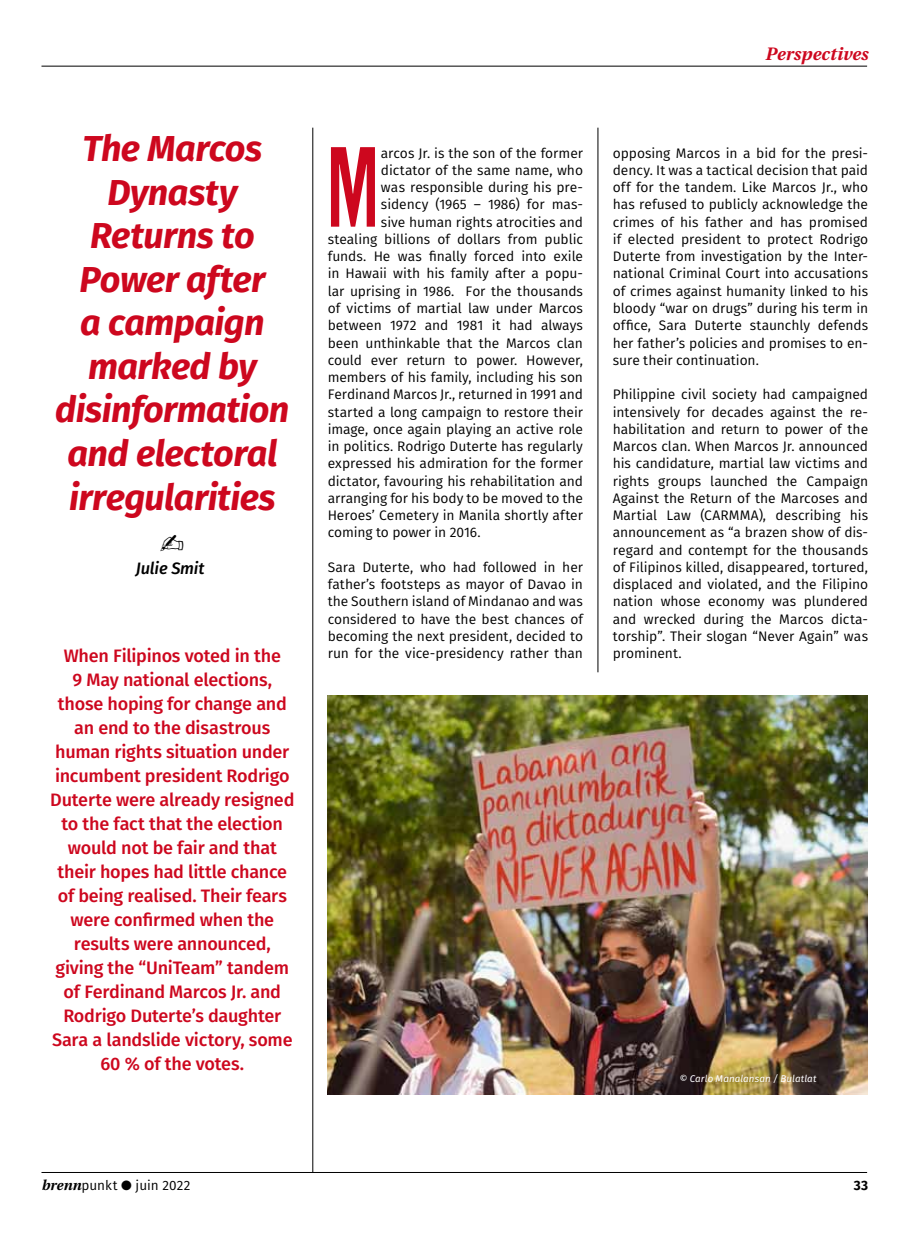
<style>
.page{position:relative;width:915px;height:1234px;background:#fff}
.page>*{position:absolute;margin:0;border:0;box-sizing:border-box;transform-origin:0 0}
.t1{font:105px "Built Titling Rg";color:#cd071e}
.t2{font:italic 700 36px/43.5px "Fira Sans";letter-spacing:-.015em;color:#cd071e;text-align:center}
.t3{font:500 18px/24px "Fira Sans";letter-spacing:-.015em;color:#cd071e;text-align:center}
.t4{font:italic 700 18px "Heuristica";letter-spacing:.01em;color:#cd071e}
.t5{font:italic 500 16.5px "Fira Sans";letter-spacing:-.01em;color:#000}
.t6{font:13.8px/17.2px "Fira Sans";letter-spacing:-.005em;color:#000;text-align:justify}
.t7{font:13.5px "Fira Sans";letter-spacing:.005em;color:#000}
.t8{font:700 13.5px "Fira Sans";color:#000}
.t9{font:italic 9.75px "Fira Sans";letter-spacing:.01em;color:#fff}
.s1{font-family:"Heuristica";font-weight:700;font-style:italic;font-size:14.25px}
</style>
<div class="page">
<hr style="left:312px;top:128px;width:1px;height:1043px;background:#000">
<hr style="left:597px;top:128px;width:1px;height:544px;background:#000">
<hr style="left:41px;top:66px;width:825px;height:1px;background:#000">
<hr style="left:41px;top:1171px;width:825px;height:1px;background:#000">
<img style="left:327px;top:695px;width:539px;height:398px">
<h2 class="t2" style="left:55px;top:124px;width:235px">The Marcos<br>Dynasty<br>Returns to<br>Power after<br>a campaign marked by disinformation and electoral irregularities</h2>
<p class="t5" style="left:136px;top:555px;width:70px">Julie Smit</p>
<p class="t3" style="left:50px;top:642px;width:246px">When Filipinos voted in the<br>9 May national elections, those hoping for change and an end to the disastrous human rights situation under incumbent president Rodrigo<br>Duterte were already resigned to the fact that the election would not be fair and that their hopes had little chance of being realised. Their fears were confirmed when the results were announced, giving the “UniTeam” tandem of Ferdinand Marcos Jr. and<br>Rodrigo Duterte’s daughter<br>Sara a landslide victory, some<br>60 % of the votes.</p>
<h3 class="t4" style="left:764px;top:40px;width:105px">Perspectives</h3>
<h1 class="t1" style="left:327px;top:125px;width:52px">M</h1>
<p class="t6" style="left:381px;top:144px;width:203px">arcos Jr. is the son of the former</p>
<p class="t6" style="left:381px;top:161px;width:203px">dictator of the same name, who</p>
<p class="t6" style="left:381px;top:178px;width:203px">was responsible during his pre-</p>
<p class="t6" style="left:381px;top:195px;width:203px">sidency (1965 – 1986) for mas-</p>
<p class="t6" style="left:381px;top:213px;width:203px">sive human rights atrocities and</p>
<p class="t6" style="left:327px;top:230px;width:257px">stealing billions of dollars from public</p>
<p class="t6" style="left:327px;top:247px;width:257px">funds. He was finally forced into exile</p>
<p class="t6" style="left:327px;top:264px;width:257px">in Hawaii with his family after a popu-</p>
<p class="t6" style="left:327px;top:282px;width:257px">lar uprising in 1986. For the thousands</p>
<p class="t6" style="left:327px;top:299px;width:257px">of victims of martial law under Marcos</p>
<p class="t6" style="left:327px;top:316px;width:257px">between 1972 and 1981 it had always</p>
<p class="t6" style="left:327px;top:333px;width:257px">been unthinkable that the Marcos clan</p>
<p class="t6" style="left:327px;top:351px;width:257px">could ever return to power. However,</p>
<p class="t6" style="left:327px;top:368px;width:257px">members of his family, including his son</p>
<p class="t6" style="left:327px;top:385px;width:257px">Ferdinand Marcos Jr., returned in 1991 and</p>
<p class="t6" style="left:327px;top:402px;width:257px">started a long campaign to restore their</p>
<p class="t6" style="left:327px;top:420px;width:257px">image, once again playing an active role</p>
<p class="t6" style="left:327px;top:437px;width:257px">in politics. Rodrigo Duterte has regularly</p>
<p class="t6" style="left:327px;top:454px;width:257px">expressed his admiration for the former</p>
<p class="t6" style="left:327px;top:471px;width:257px">dictator, favouring his rehabilitation and</p>
<p class="t6" style="left:327px;top:489px;width:257px">arranging for his body to be moved to the</p>
<p class="t6" style="left:327px;top:506px;width:257px">Heroes’ Cemetery in Manila shortly after</p>
<p class="t6" style="left:327px;top:523px;width:154px">coming to power in 2016.</p>
<p class="t6" style="left:327px;top:558px;width:257px">Sara Duterte, who had followed in her father’s footsteps as mayor of Davao in the Southern island of Mindanao and was considered to have the best chances of becoming the next president, decided to run for the vice-presidency rather than</p>
<p class="t6" style="left:612px;top:144px;width:257px">opposing Marcos in a bid for the presi&shy;dency. It was a tactical decision that paid off for the tandem. Like Marcos Jr., who has refused to publicly acknowledge the crimes of his father and has promised if elected president to protect Rodrigo Duterte from investigation by the Inter&shy;national Criminal Court into accusations of crimes against humanity linked to his bloody “war on drugs” during his term in office, Sara Duterte staunchly defends her father’s policies and promises to en&shy;sure their continuation.</p>
<p class="t6" style="left:612px;top:385px;width:257px">Philippine civil society had campaigned intensively for decades against the re&shy;habilitation and return to power of the Marcos clan. When Marcos Jr. announced his candidature, martial law victims and rights groups launched the Campaign Against the Return of the Marcoses and Martial Law (CARMMA), describing his announcement as “a brazen show of dis&shy;regard and contempt for the thousands of Filipinos killed, disappeared, tortured, displaced and violated, and the Filipino nation whose economy was plundered and wrecked during the Marcos dicta&shy;torship”. Their slogan “Never Again” was prominent.</p>
<p class="t9" style="left:679px;top:1071px;width:138px">© Carlo Manalansan / Bulatlat</p>
<p class="t7" style="left:41px;top:1175px;width:150px"><span class="s1">brenn</span>punkt ● juin 2022</p>
<p class="t8" style="left:853px;top:1173px;width:16px">33</p>
</div>
